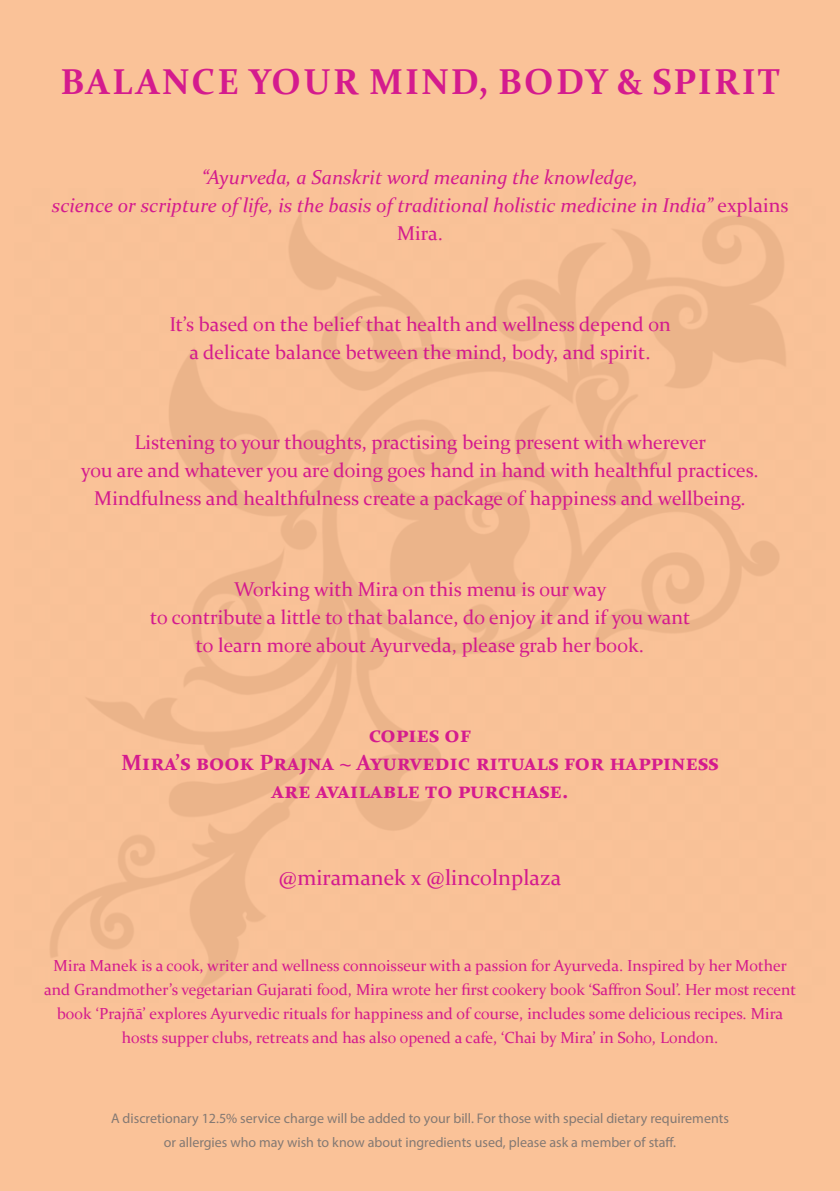
<style>
.page{position:relative;width:840px;height:1191px;background:#fff}
.page>*{position:absolute;margin:0;border:0;box-sizing:border-box;transform-origin:0 0}
.t1{font:700 36px "Constantia";letter-spacing:.06em;color:#d41b8e}
.t2{font:700 22px/28px "Constantia";color:#d41b8e;text-align:center}
.t3{font:22px "Constantia";color:#d41b8e}
.t4{font:20px/28px "Constantia";color:#d41b8e;text-align:center}
.t5{font:italic 20px/28px "Constantia";color:#d41b8e;text-align:center}
.t6{font:16px/24px "Constantia";color:#d41b8e;text-align:center}
.t7{font:14px/24px "Myriad Pro";color:#847973;text-align:center}
.s1{font-style:normal}
</style>
<div class="page">
<div style="left:0;top:0;width:839px;height:1191px;background:linear-gradient(to right,#f8c096,#f8c096)"></div>
<h1 class="t1" style="left:60px;top:57px;width:720px">BALANCE YOUR MIND, BODY &amp; SPIRIT</h1>
<p class="t5" style="left:52px;top:163px;width:737px">“Ayurveda, a Sanskrit word meaning the knowledge,<br>science or scripture of life, is the basis of traditional holistic medicine in India” <span class="s1">explains<br>Mira.</span></p>
<p class="t4" style="left:169px;top:309px;width:503px">It’s based on the belief that health and wellness depend on a delicate balance between the mind, body, and spirit.</p>
<p class="t4" style="left:81px;top:427px;width:678px">Listening to your thoughts, practising being present with wherever<br>you are and whatever you are doing goes hand in hand with healthful practices.<br>Mindfulness and healthfulness create a package of happiness and wellbeing.</p>
<p class="t4" style="left:150px;top:574px;width:541px">Working with Mira on this menu is our way<br>to contribute a little to that balance, do enjoy it and if you want to learn more about Ayurveda, please grab her book.</p>
<p class="t2" style="left:121px;top:719px;width:598px">copies of<br>Mira’s book Prajna ~ Ayurvedic rituals for happiness are available to purchase.</p>
<p class="t3" style="left:278px;top:862px;width:284px">@miramanek x @lincolnplaza</p>
<p class="t6" style="left:44px;top:952px;width:753px">Mira Manek is a cook, writer and wellness connoisseur with a passion for Ayurveda. Inspired by her Mother and Grandmother’s vegetarian Gujarati food, Mira wrote her first cookery book ‘Saffron Soul’. Her most recent book ‘Prajñā’ explores Ayurvedic rituals for happiness and of course, includes some delicious recipes. Mira hosts supper clubs, retreats and has also opened a cafe, ‘Chai by Mira’ in Soho, London.</p>
<p class="t7" style="left:111px;top:1106px;width:619px">A discretionary 12.5% service charge will be added to your bill. For those with special dietary requirements or allergies who may wish to know about ingredients used, please ask a member of staff.</p>
</div>
